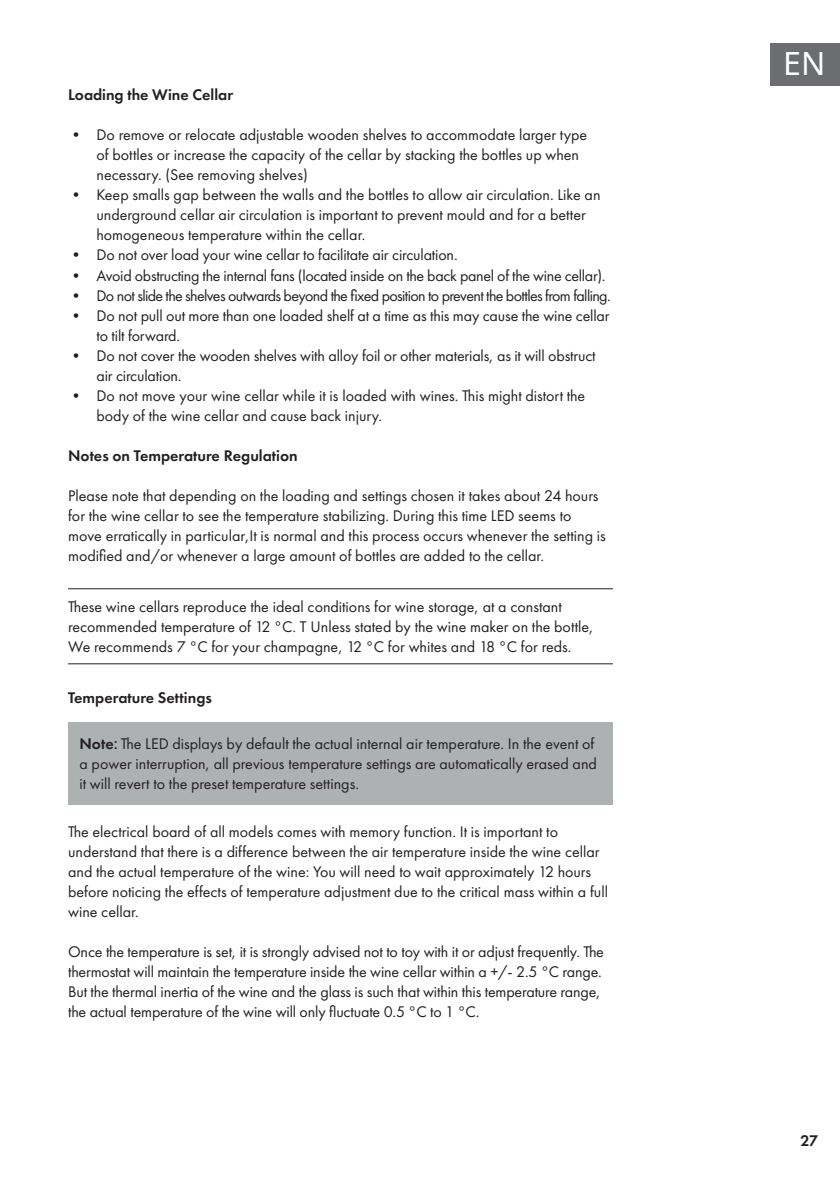
<style>
.page{position:relative;width:840px;height:1191px;background:#fff}
.page>*{position:absolute;margin:0;border:0;box-sizing:border-box;transform-origin:0 0}
.t1{font:32px "Noto Sans";color:#fff}
.t2{font:16px/20px "Futura PTW08";color:#231f20}
.t3{font:16px "Futura PTW08";letter-spacing:-.04em;color:#231f20}
.t4{font:16px "Futura PTW08";letter-spacing:-.02em;color:#231f20}
.t5{font:600 16px "Futura PTW08";color:#231f20}
.s1{font-weight:600}
.s2{font-family:"Lato"}
</style>
<div class="page">
<div style="left:770px;top:43px;width:69px;height:42px;background:#6c6d70"></div>
<hr style="left:68px;top:588px;width:544px;height:1px;background:#231f20">
<hr style="left:68px;top:663px;width:544px;height:1px;background:#231f20">
<div style="left:68px;top:722px;width:544px;height:82px;background:#aeb1b1"></div>
<p class="t5" style="left:68px;top:85px;width:166px">Loading the Wine Cellar</p>
<p class="t2" style="left:96px;top:125px;width:492px;text-indent:-28px">• Do remove or relocate adjustable wooden shelves to accommodate larger type of bottles or increase the capacity of the cellar by stacking the bottles up when necessary. (See removing shelves)</p>
<p class="t2" style="left:96px;top:185px;width:505px;text-indent:-28px">• Keep smalls gap between the walls and the bottles to allow air circulation. Like an underground cellar air circulation is important to prevent mould and for a better homogeneous temperature within the cellar.</p>
<p class="t2" style="left:68px;top:245px;width:391px">• Do not over load your wine cellar to facilitate air circulation.</p>
<p class="t4" style="left:68px;top:266px;width:538px">• Avoid obstructing the internal fans (located inside on the back panel of the wine cellar).</p>
<p class="t3" style="left:68px;top:286px;width:544px">• Do not slide the shelves outwards beyond the fixed position to prevent the bottles from falling.</p>
<p class="t2" style="left:96px;top:305px;width:514px;text-indent:-28px">• Do not pull out more than one loaded shelf at a time as this may cause the wine cellar to tilt forward.</p>
<p class="t2" style="left:96px;top:345px;width:500px;text-indent:-28px">• Do not cover the wooden shelves with alloy foil or other materials, as it will obstruct air circulation.</p>
<p class="t2" style="left:96px;top:385px;width:490px;text-indent:-28px">• Do not move your wine cellar while it is loaded with wines. This might distort the body of the wine cellar and cause back injury.</p>
<p class="t5" style="left:68px;top:445px;width:231px">Notes on Temperature Regulation</p>
<p class="t2" style="left:68px;top:485px;width:539px">Please note that depending on the loading and settings chosen it takes about 24 hours for the wine cellar to see the temperature stabilizing. During this time LED seems to move erratically in particular,It is normal and this process occurs whenever the setting is modified and/or whenever a large amount of bottles are added to the cellar.</p>
<p class="t2" style="left:68px;top:596px;width:526px">These wine cellars reproduce the ideal conditions for wine storage, at a constant recommended temperature of 12 °C. T Unless stated by the wine maker on the bottle,<br>We recommends 7 °C for your champagne, 12 °C for whites and 18 °C for reds.</p>
<p class="t5" style="left:68px;top:688px;width:145px">Temperature Settings</p>
<p class="t2" style="left:79px;top:733px;width:518px"><span class="s1">Note</span><span class="s2">:</span> The LED displays by default the actual internal air temperature. In the event of a power interruption, all previous temperature settings are automatically erased and it will revert to the preset temperature settings.</p>
<p class="t2" style="left:68px;top:822px;width:541px">The electrical board of all models comes with memory function. It is important to understand that there is a difference between the air temperature inside the wine cellar and the actual temperature of the wine: You will need to wait approximately 12 hours before noticing the effects of temperature adjustment due to the critical mass within a full wine cellar.</p>
<p class="t2" style="left:68px;top:942px;width:537px">Once the temperature is set, it is strongly advised not to toy with it or adjust frequently. The thermostat will maintain the temperature inside the wine cellar within a +/- 2.5 °C range.<br>But the thermal inertia of the wine and the glass is such that within this temperature range, the actual temperature of the wine will only fluctuate 0.5 °C to 1 °C.</p>
<h1 class="t1" style="left:782px;top:42px;width:44px">EN</h1>
<p class="t5" style="left:800px;top:1130px;width:19px">27</p>
</div>
